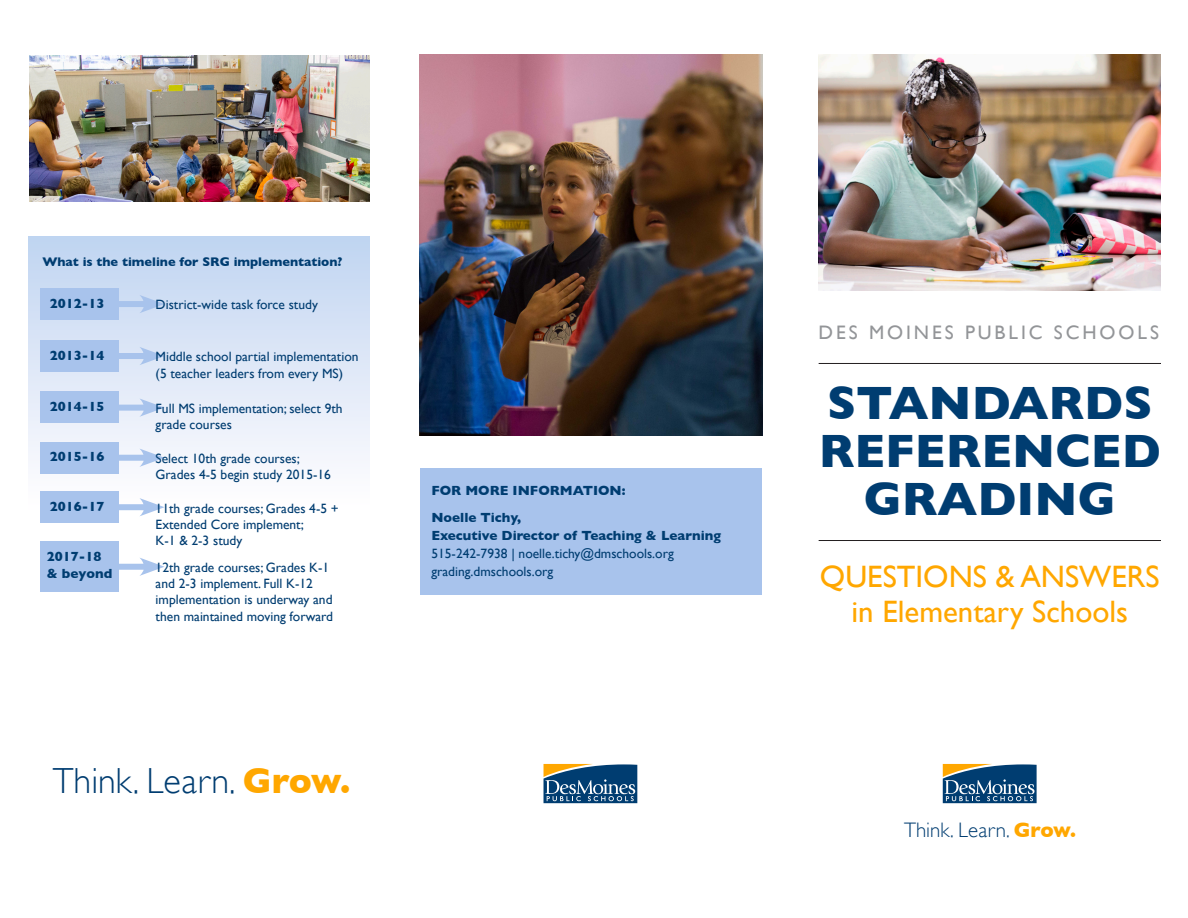
<style>
.page{position:relative;width:1188px;height:918px;background:#fff}
.page>*{position:absolute;margin:0;border:0;box-sizing:border-box;transform-origin:0 0}
.t1{font:700 47.7px "Gill Sans";color:#003d71}
.t2{font:300 36.3px "Gill Sans";color:#003d71}
.t3{font:30.9px "Gill Sans";color:#ffa700}
.t4{font:300 21px "Gill Sans";color:#003d71}
.t5{font:19.5px "Gill Sans";letter-spacing:.15em;color:#939598}
.t6{font:13.5px "Gill Sans";color:#003d71}
.t7{font:700 13.5px "Gill Sans";color:#003d71}
.t8{font:700 12.75px "Gill Sans";color:#003d71}
.s1{font-weight:700;color:#ffa700}
</style>
<div class="page">
<img style="left:30px;top:56px;width:339px;height:145px">
<img style="left:818px;top:55px;width:343px;height:236px">
<img style="left:419px;top:54px;width:343px;height:381px">
<hr style="left:819px;top:363px;width:342px;height:1px;background:#231f20">
<hr style="left:819px;top:540px;width:342px;height:1px;background:#231f20">
<svg style="left:943px;top:764px;width:94px;height:39px"></svg>
<svg style="left:544px;top:764px;width:93px;height:39px"></svg>
<div style="left:420px;top:469px;width:341px;height:126px;background:#a8c3ec"></div>
<div style="left:28px;top:236px;width:341px;height:275px;background:linear-gradient(to bottom,#c0d4f1,#fffeff)"></div>
<div style="left:40px;top:288px;width:79px;height:32px;background:#a8c3ec"></div>
<div style="left:40px;top:340px;width:79px;height:32px;background:#a8c3ec"></div>
<div style="left:40px;top:392px;width:79px;height:31px;background:#a8c3ec"></div>
<div style="left:40px;top:442px;width:79px;height:32px;background:#a8c3ec"></div>
<div style="left:40px;top:491px;width:79px;height:32px;background:#a8c3ec"></div>
<div style="left:40px;top:542px;width:79px;height:50px;background:#a8c3ec"></div>
<div style="left:88px;top:301px;width:62px;height:6px;background:#a8c3ec"></div>
<svg style="left:139px;top:295px;width:26px;height:18px"></svg>
<div style="left:88px;top:353px;width:62px;height:6px;background:#a8c3ec"></div>
<svg style="left:139px;top:347px;width:26px;height:18px"></svg>
<div style="left:88px;top:405px;width:62px;height:6px;background:#a8c3ec"></div>
<svg style="left:139px;top:398px;width:26px;height:19px"></svg>
<div style="left:88px;top:455px;width:62px;height:6px;background:#a8c3ec"></div>
<svg style="left:139px;top:449px;width:26px;height:18px"></svg>
<div style="left:88px;top:504px;width:62px;height:6px;background:#a8c3ec"></div>
<svg style="left:139px;top:498px;width:26px;height:18px"></svg>
<div style="left:88px;top:564px;width:62px;height:6px;background:#a8c3ec"></div>
<svg style="left:139px;top:558px;width:26px;height:18px"></svg>
<p class="t8" style="left:42px;top:251px;width:302px">What is the timeline for SRG implementation?</p>
<p class="t7" style="left:50px;top:293px;width:56px">2012-13</p>
<p class="t6" style="left:156px;top:296px;width:164px">District-wide task force study</p>
<p class="t7" style="left:50px;top:344px;width:56px">2013-14</p>
<p class="t6" style="left:156px;top:349px;width:204px">Middle school partial implementation</p>
<p class="t6" style="left:156px;top:365px;width:189px">(5 teacher leaders from every MS)</p>
<p class="t6" style="left:156px;top:400px;width:189px">Full MS implementation; select 9th</p>
<p class="t6" style="left:156px;top:417px;width:78px">grade courses</p>
<p class="t6" style="left:156px;top:451px;width:146px">Select 10th grade courses;</p>
<p class="t6" style="left:156px;top:467px;width:177px">Grades 4-5 begin study 2015-16</p>
<p class="t6" style="left:156px;top:500px;width:185px">11th grade courses; Grades 4-5 +</p>
<p class="t6" style="left:156px;top:516px;width:150px">Extended Core implement;</p>
<p class="t6" style="left:156px;top:532px;width:88px">K-1 &amp; 2-3 study</p>
<p class="t6" style="left:156px;top:560px;width:175px">12th grade courses; Grades K-1</p>
<p class="t6" style="left:156px;top:576px;width:159px">and 2-3 implement. Full K-12</p>
<p class="t6" style="left:156px;top:592px;width:178px">implementation is underway and</p>
<p class="t6" style="left:156px;top:608px;width:179px">then maintained moving forward</p>
<p class="t7" style="left:50px;top:396px;width:56px">2014-15</p>
<p class="t7" style="left:50px;top:446px;width:56px">2015-16</p>
<p class="t7" style="left:50px;top:496px;width:56px">2016-17</p>
<p class="t7" style="left:47px;top:546px;width:56px">2017-18</p>
<p class="t7" style="left:47px;top:562px;width:67px">&amp; beyond</p>
<p class="t2" style="left:53px;top:760px;width:299px">Think. Learn. <span class="s1">Grow.</span></p>
<p class="t7" style="left:431px;top:480px;width:196px">FOR MORE INFORMATION:</p>
<p class="t7" style="left:431px;top:507px;width:92px">Noelle Tichy,</p>
<p class="t7" style="left:431px;top:525px;width:291px">Executive Director of Teaching &amp; Learning</p>
<p class="t6" style="left:431px;top:545px;width:244px">515-242-7938 | noelle.tichy@dmschools.org</p>
<p class="t6" style="left:431px;top:563px;width:123px">grading.dmschools.org</p>
<p class="t5" style="left:819px;top:321px;width:342px">DES MOINES PUBLIC SCHOOLS</p>
<p class="t1" style="left:827px;top:365px;width:327px">STANDARDS</p>
<p class="t1" style="left:819px;top:413px;width:344px">REFERENCED</p>
<p class="t1" style="left:864px;top:461px;width:253px">GRADING</p>
<p class="t3" style="left:820px;top:559px;width:341px">QUESTIONS &amp; ANSWERS</p>
<p class="t3" style="left:852px;top:593px;width:278px">in Elementary Schools</p>
<p class="t4" style="left:904px;top:818px;width:173px">Think. Learn. <span class="s1">Grow.</span></p>
</div>
